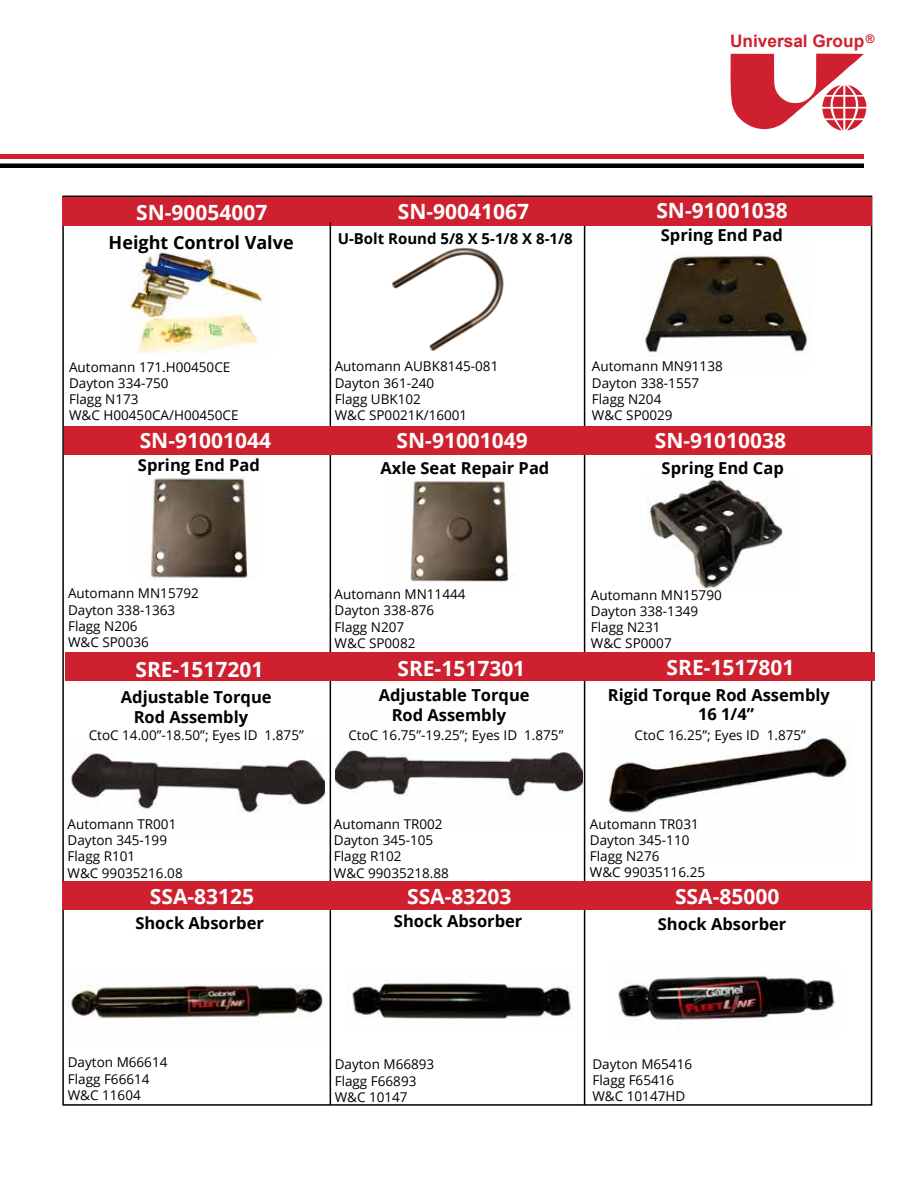
<style>
.page{position:relative;width:918px;height:1188px;background:#fff}
.page>*{position:absolute;margin:0;border:0;box-sizing:border-box;transform-origin:0 0}
.t1{font:700 21px "Open Sans";color:#fff}
.t2{font:700 18px "Open Sans";color:#000}
.t3{font:700 17.25px "Arial";color:#ce202f}
.t4{font:700 16.5px/19.8px "Open Sans";color:#000}
.t5{font:700 15px "Open Sans";color:#000}
.t6{font:13.5px/16.2px "Open Sans";color:#000}
</style>
<div class="page">
<hr style="left:0;top:164px;width:864px;height:4px;background:#000">
<svg style="left:731px;top:54px;width:135px;height:76px"></svg>
<div style="left:62px;top:197px;width:810px;height:29px;background:#ce202f"></div>
<hr style="left:330px;top:223px;width:1px;height:882px;background:#000">
<hr style="left:584px;top:226px;width:1px;height:879px;background:#000">
<div style="left:64px;top:426px;width:807px;height:29px;background:#ce202f"></div>
<div style="left:65px;top:652px;width:810px;height:29px;background:#ce202f"></div>
<div style="left:62px;top:881px;width:810px;height:29px;background:#ce202f"></div>
<img style="left:129px;top:248px;width:134px;height:106px">
<img style="left:410px;top:479px;width:104px;height:103px">
<img style="left:647px;top:479px;width:137px;height:113px">
<img style="left:641px;top:254px;width:170px;height:103px">
<img style="left:391px;top:247px;width:113px;height:104px">
<img style="left:150px;top:473px;width:100px;height:107px">
<img style="left:71px;top:752px;width:254px;height:62px">
<img style="left:68px;top:984px;width:256px;height:35px">
<img style="left:618px;top:972px;width:217px;height:52px">
<img style="left:349px;top:980px;width:223px;height:39px">
<img style="left:335px;top:750px;width:248px;height:47px">
<img style="left:608px;top:738px;width:240px;height:76px">
<div style="left:0;top:154px;width:863px;height:5px;background:#ce202f"></div>
<p class="t3" style="left:730px;top:29px;width:146px">Universal Group<sup>®</sup></p>
<h1 class="t1" style="left:136px;top:198px;width:133px">SN-90054007</h1>
<h1 class="t1" style="left:398px;top:197px;width:133px">SN-90041067</h1>
<h1 class="t1" style="left:656px;top:196px;width:133px">SN-91001038</h1>
<h2 class="t2" style="left:109px;top:229px;width:187px">Height Control Valve</h2>
<p class="t5" style="left:338px;top:228px;width:237px">U-Bolt Round 5/8 X 5-1/8 X 8-1/8</p>
<p class="t4" style="left:661px;top:225px;width:124px">Spring End Pad</p>
<p class="t6" style="left:69px;top:358px;width:171px">Automann 171.H00450CE<br>Dayton 334-750<br>Flagg N173<br>W&amp;C H00450CA/H00450CE</p>
<p class="t6" style="left:335px;top:358px;width:165px">Automann AUBK8145-081<br>Dayton 361-240<br>Flagg UBK102<br>W&amp;C SP0021K/16001</p>
<p class="t6" style="left:592px;top:358px;width:132px">Automann MN91138<br>Dayton 338-1557<br>Flagg N204<br>W&amp;C SP0029</p>
<h1 class="t1" style="left:140px;top:426px;width:133px">SN-91001044</h1>
<h1 class="t1" style="left:397px;top:425px;width:133px">SN-91001049</h1>
<h1 class="t1" style="left:655px;top:425px;width:133px">SN-91010038</h1>
<p class="t4" style="left:138px;top:455px;width:124px">Spring End Pad</p>
<p class="t4" style="left:381px;top:458px;width:170px">Axle Seat Repair Pad</p>
<p class="t4" style="left:662px;top:458px;width:124px">Spring End Cap</p>
<p class="t6" style="left:68px;top:585px;width:132px">Automann MN15792<br>Dayton 338-1363<br>Flagg N206<br>W&amp;C SP0036</p>
<p class="t6" style="left:335px;top:586px;width:132px">Automann MN11444<br>Dayton 338-876<br>Flagg N207<br>W&amp;C SP0082</p>
<p class="t6" style="left:591px;top:586px;width:132px">Automann MN15790<br>Dayton 338-1349<br>Flagg N231<br>W&amp;C SP0007</p>
<h1 class="t1" style="left:135px;top:655px;width:129px">SRE-1517201</h1>
<h1 class="t1" style="left:397px;top:653px;width:129px">SRE-1517301</h1>
<h1 class="t1" style="left:667px;top:652px;width:129px">SRE-1517801</h1>
<p class="t4" style="left:134px;top:686px;width:139px;text-indent:-13px">Adjustable Torque<br>Rod Assembly</p>
<p class="t4" style="left:392px;top:685px;width:139px;text-indent:-13px">Adjustable Torque<br>Rod Assembly</p>
<p class="t4" style="left:698px;top:684px;width:133px;text-indent:-90px">Rigid Torque Rod Assembly<br>16 1/4”</p>
<p class="t6" style="left:89px;top:727px;width:216px">CtoC 14.00”-18.50”; Eyes ID 1.875”</p>
<p class="t6" style="left:348px;top:727px;width:216px">CtoC 16.75”-19.25”; Eyes ID 1.875”</p>
<p class="t6" style="left:635px;top:727px;width:173px">CtoC 16.25”; Eyes ID 1.875”</p>
<p class="t6" style="left:68px;top:816px;width:117px">Automann TR001<br>Dayton 345-199<br>Flagg R101<br>W&amp;C 99035216.08</p>
<p class="t6" style="left:334px;top:816px;width:117px">Automann TR002<br>Dayton 345-105<br>Flagg R102<br>W&amp;C 99035218.88</p>
<p class="t6" style="left:590px;top:815px;width:117px">Automann TR031<br>Dayton 345-110<br>Flagg N276<br>W&amp;C 99035116.25</p>
<h1 class="t1" style="left:150px;top:881px;width:106px">SSA-83125</h1>
<h1 class="t1" style="left:407px;top:881px;width:106px">SSA-83203</h1>
<h1 class="t1" style="left:675px;top:881px;width:106px">SSA-85000</h1>
<p class="t4" style="left:135px;top:913px;width:130px">Shock Absorber</p>
<p class="t4" style="left:394px;top:911px;width:130px">Shock Absorber</p>
<p class="t4" style="left:658px;top:913px;width:130px">Shock Absorber</p>
<p class="t6" style="left:68px;top:1054px;width:101px">Dayton M66614<br>Flagg F66614<br>W&amp;C 11604</p>
<p class="t6" style="left:335px;top:1056px;width:101px">Dayton M66893<br>Flagg F66893<br>W&amp;C 10147</p>
<p class="t6" style="left:592px;top:1056px;width:101px">Dayton M65416<br>Flagg F65416<br>W&amp;C 10147HD</p>
</div>
